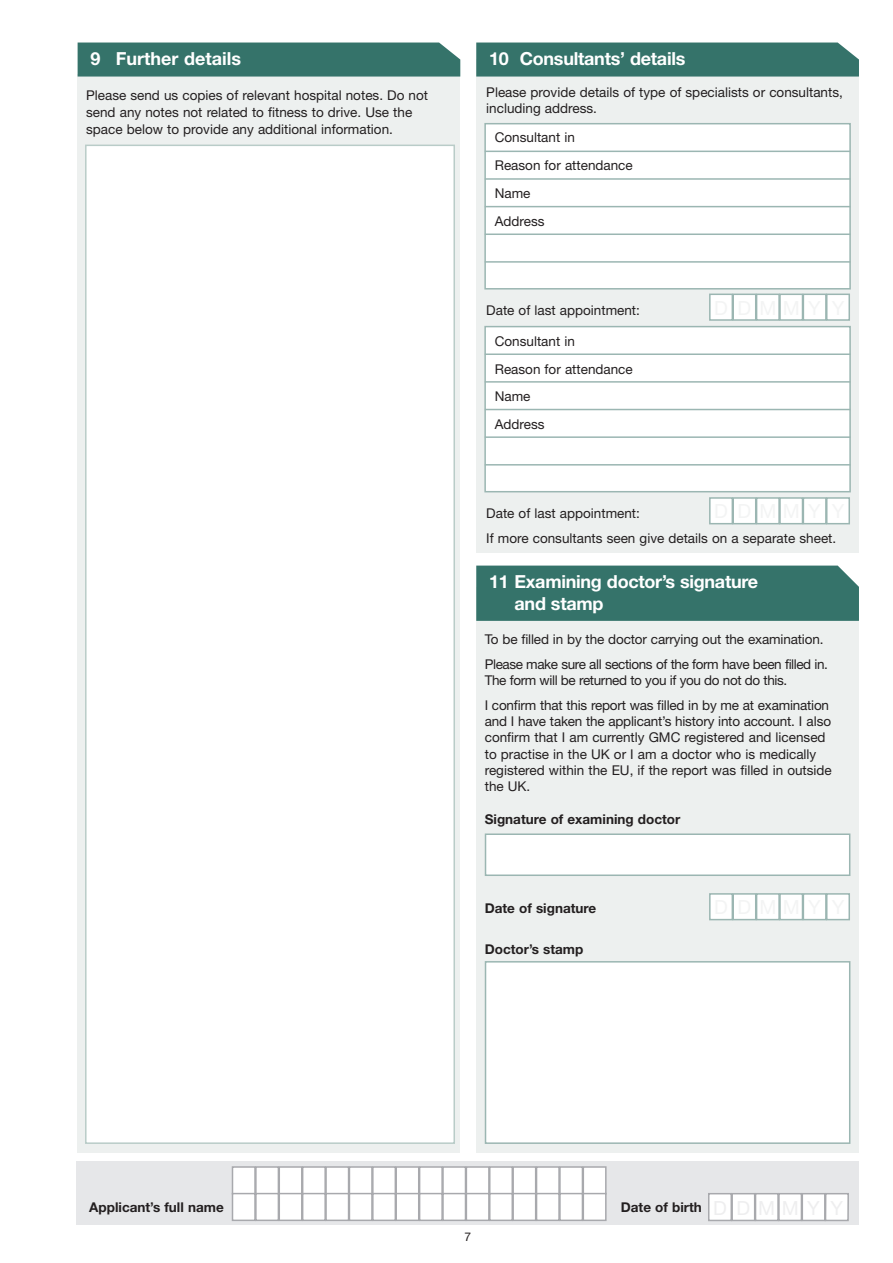
<style>
.page{position:relative;width:893px;height:1263px;background:#fff}
.page>*{position:absolute;margin:0;border:0;box-sizing:border-box;transform-origin:0 0}
.t1{font:700 18px/21.6px "Helvetica Neue";letter-spacing:-.015em;color:#fff}
.t2{font:13.5px/16.2px "Helvetica Neue";color:#231f20}
.t3{font:13.5px/16.2px "Helvetica Neue";letter-spacing:-.03em;color:#231f20}
.t4{font:700 13.5px "Helvetica Neue";color:#231f20}
.t5{font:12px "Helvetica Neue";color:#231f20}
</style>
<div class="page">
<div style="left:476px;top:60px;width:383px;height:493px;background:#edf0ef"></div>
<div style="left:476px;top:43px;width:383px;height:34px;background:#35736a"></div>
<div style="left:476px;top:587px;width:383px;height:565px;background:#edf0ef"></div>
<div style="left:485px;top:833px;width:365px;height:43px;background:#fff;border:2px solid #9bb6b2"></div>
<div style="left:485px;top:961px;width:365px;height:183px;background:#fff;border:2px solid #9bb6b2"></div>
<div style="left:476px;top:566px;width:383px;height:55px;background:#35736a"></div>
<div style="left:78px;top:74px;width:382px;height:1078px;background:#edf0ef"></div>
<div style="left:85px;top:145px;width:370px;height:999px;background:#fff;border:2px solid #b9ccc8"></div>
<div style="left:78px;top:43px;width:382px;height:34px;background:#35736a"></div>
<div style="left:77px;top:1161px;width:782px;height:64px;background:#e6e7e9"></div>
<div style="left:484px;top:123px;width:367px;height:167px;background:#fff;border:2px solid #9bb6b2"></div>
<hr style="left:485px;top:151px;width:365px;height:1px;background:#9bb6b2">
<hr style="left:485px;top:178px;width:365px;height:2px;background:#9bb6b2">
<hr style="left:485px;top:206px;width:365px;height:1px;background:#9bb6b2">
<hr style="left:485px;top:233px;width:365px;height:2px;background:#9bb6b2">
<hr style="left:485px;top:261px;width:365px;height:2px;background:#9bb6b2">
<div style="left:484px;top:326px;width:367px;height:166px;background:#fff;border:2px solid #9bb6b2"></div>
<hr style="left:485px;top:353px;width:365px;height:2px;background:#9bb6b2">
<hr style="left:485px;top:381px;width:365px;height:2px;background:#9bb6b2">
<hr style="left:485px;top:409px;width:365px;height:1px;background:#9bb6b2">
<hr style="left:485px;top:436px;width:365px;height:2px;background:#9bb6b2">
<hr style="left:485px;top:464px;width:365px;height:2px;background:#9bb6b2">
<div style="left:803px;top:497px;width:24px;height:27px;background:#fff;border:2px solid #9bb6b2"></div>
<div style="left:779px;top:497px;width:24px;height:27px;background:#fff;border:2px solid #9bb6b2"></div>
<div style="left:756px;top:497px;width:24px;height:27px;background:#fff;border:2px solid #9bb6b2"></div>
<div style="left:732px;top:497px;width:24px;height:27px;background:#fff;border:2px solid #9bb6b2"></div>
<div style="left:709px;top:497px;width:24px;height:27px;background:#fff;border:2px solid #9bb6b2"></div>
<div style="left:826px;top:497px;width:24px;height:27px;background:#fff;border:2px solid #9bb6b2"></div>
<div style="left:803px;top:893px;width:24px;height:27px;background:#fff;border:2px solid #9bb6b2"></div>
<div style="left:779px;top:893px;width:24px;height:27px;background:#fff;border:2px solid #9bb6b2"></div>
<div style="left:756px;top:893px;width:24px;height:27px;background:#fff;border:2px solid #9bb6b2"></div>
<div style="left:732px;top:893px;width:24px;height:27px;background:#fff;border:2px solid #9bb6b2"></div>
<div style="left:709px;top:893px;width:24px;height:27px;background:#fff;border:2px solid #9bb6b2"></div>
<div style="left:826px;top:893px;width:24px;height:27px;background:#fff;border:2px solid #9bb6b2"></div>
<div style="left:803px;top:294px;width:24px;height:27px;background:#fff;border:2px solid #9bb6b2"></div>
<div style="left:779px;top:294px;width:24px;height:27px;background:#fff;border:2px solid #9bb6b2"></div>
<div style="left:756px;top:294px;width:24px;height:27px;background:#fff;border:2px solid #9bb6b2"></div>
<div style="left:732px;top:294px;width:24px;height:27px;background:#fff;border:2px solid #9bb6b2"></div>
<div style="left:709px;top:294px;width:24px;height:27px;background:#fff;border:2px solid #9bb6b2"></div>
<div style="left:826px;top:294px;width:24px;height:27px;background:#fff;border:2px solid #9bb6b2"></div>
<div style="left:325px;top:1166px;width:24px;height:28px;background:#fff;border:2px solid #a8a9ad"></div>
<div style="left:302px;top:1166px;width:24px;height:28px;background:#fff;border:2px solid #a8a9ad"></div>
<div style="left:279px;top:1166px;width:24px;height:28px;background:#fff;border:2px solid #a8a9ad"></div>
<div style="left:255px;top:1166px;width:24px;height:28px;background:#fff;border:2px solid #a8a9ad"></div>
<div style="left:232px;top:1166px;width:24px;height:28px;background:#fff;border:2px solid #a8a9ad"></div>
<div style="left:349px;top:1166px;width:24px;height:28px;background:#fff;border:2px solid #a8a9ad"></div>
<div style="left:372px;top:1166px;width:24px;height:28px;background:#fff;border:2px solid #a8a9ad"></div>
<div style="left:489px;top:1166px;width:24px;height:28px;background:#fff;border:2px solid #a8a9ad"></div>
<div style="left:466px;top:1166px;width:24px;height:28px;background:#fff;border:2px solid #a8a9ad"></div>
<div style="left:442px;top:1166px;width:24px;height:28px;background:#fff;border:2px solid #a8a9ad"></div>
<div style="left:419px;top:1166px;width:24px;height:28px;background:#fff;border:2px solid #a8a9ad"></div>
<div style="left:395px;top:1166px;width:24px;height:28px;background:#fff;border:2px solid #a8a9ad"></div>
<div style="left:512px;top:1166px;width:24px;height:28px;background:#fff;border:2px solid #a8a9ad"></div>
<div style="left:536px;top:1166px;width:24px;height:28px;background:#fff;border:2px solid #a8a9ad"></div>
<div style="left:559px;top:1166px;width:24px;height:28px;background:#fff;border:2px solid #a8a9ad"></div>
<div style="left:325px;top:1193px;width:24px;height:28px;background:#fff;border:2px solid #a8a9ad"></div>
<div style="left:302px;top:1193px;width:24px;height:28px;background:#fff;border:2px solid #a8a9ad"></div>
<div style="left:279px;top:1193px;width:24px;height:28px;background:#fff;border:2px solid #a8a9ad"></div>
<div style="left:255px;top:1193px;width:24px;height:28px;background:#fff;border:2px solid #a8a9ad"></div>
<div style="left:232px;top:1193px;width:24px;height:28px;background:#fff;border:2px solid #a8a9ad"></div>
<div style="left:349px;top:1193px;width:24px;height:28px;background:#fff;border:2px solid #a8a9ad"></div>
<div style="left:372px;top:1193px;width:24px;height:28px;background:#fff;border:2px solid #a8a9ad"></div>
<div style="left:489px;top:1193px;width:24px;height:28px;background:#fff;border:2px solid #a8a9ad"></div>
<div style="left:466px;top:1193px;width:24px;height:28px;background:#fff;border:2px solid #a8a9ad"></div>
<div style="left:442px;top:1193px;width:24px;height:28px;background:#fff;border:2px solid #a8a9ad"></div>
<div style="left:419px;top:1193px;width:24px;height:28px;background:#fff;border:2px solid #a8a9ad"></div>
<div style="left:395px;top:1193px;width:24px;height:28px;background:#fff;border:2px solid #a8a9ad"></div>
<div style="left:512px;top:1193px;width:24px;height:28px;background:#fff;border:2px solid #a8a9ad"></div>
<div style="left:536px;top:1193px;width:24px;height:28px;background:#fff;border:2px solid #a8a9ad"></div>
<div style="left:559px;top:1193px;width:24px;height:28px;background:#fff;border:2px solid #a8a9ad"></div>
<div style="left:583px;top:1166px;width:24px;height:28px;background:#fff;border:2px solid #a8a9ad"></div>
<div style="left:583px;top:1193px;width:24px;height:28px;background:#fff;border:2px solid #a8a9ad"></div>
<div style="left:801px;top:1193px;width:25px;height:28px;background:#fff;border:2px solid #a8a9ad"></div>
<div style="left:778px;top:1193px;width:24px;height:28px;background:#fff;border:2px solid #a8a9ad"></div>
<div style="left:755px;top:1193px;width:24px;height:28px;background:#fff;border:2px solid #a8a9ad"></div>
<div style="left:731px;top:1193px;width:24px;height:28px;background:#fff;border:2px solid #a8a9ad"></div>
<div style="left:708px;top:1193px;width:24px;height:28px;background:#fff;border:2px solid #a8a9ad"></div>
<div style="left:825px;top:1194px;width:23px;height:26px;background:#fff"></div>
<div style="left:825px;top:1193px;width:24px;height:28px;border:2px solid #a8a9ad"></div>
<p class="t1" style="left:90px;top:47px;width:152px">9 Further details</p>
<p class="t2" style="left:86px;top:86px;width:343px;line-height:17.2px">Please send us copies of relevant hospital notes. Do not send any notes not related to fitness to drive. Use the space below to provide any additional information.</p>
<p class="t1" style="left:489px;top:47px;width:198px">10 Consultants’ details</p>
<p class="t2" style="left:486px;top:84px;width:358px">Please provide details of type of specialists or consultants, including address.</p>
<p class="t2" style="left:495px;top:129px;width:82px">Consultant in</p>
<p class="t2" style="left:495px;top:157px;width:140px">Reason for attendance</p>
<p class="t2" style="left:495px;top:185px;width:37px">Name</p>
<p class="t2" style="left:495px;top:213px;width:51px">Address</p>
<p class="t2" style="left:486px;top:301px;width:155px">Date of last appointment:</p>
<p class="t2" style="left:495px;top:332px;width:82px">Consultant in</p>
<p class="t2" style="left:495px;top:360px;width:140px">Reason for attendance</p>
<p class="t2" style="left:495px;top:388px;width:37px">Name</p>
<p class="t2" style="left:495px;top:416px;width:51px">Address</p>
<p class="t2" style="left:486px;top:505px;width:155px">Date of last appointment:</p>
<p class="t2" style="left:486px;top:529px;width:351px">If more consultants seen give details on a separate sheet.</p>
<p class="t1" style="left:514px;top:570px;width:245px;text-indent:-26px">11 Examining doctor’s signature and stamp</p>
<p class="t2" style="left:485px;top:631px;width:340px">To be filled in by the doctor carrying out the examination.</p>
<p class="t3" style="left:485px;top:656px;width:345px">Please make sure all sections of the form have been filled in.<br>The form will be returned to you if you do not do this.</p>
<p class="t2" style="left:485px;top:697px;width:349px">I confirm that this report was filled in by me at examination and I have taken the applicant’s history into account. I also confirm that I am currently GMC registered and licensed to practise in the UK or I am a doctor who is medically registered within the EU, if the report was filled in outside the UK.</p>
<p class="t4" style="left:485px;top:811px;width:197px">Signature of examining doctor</p>
<p class="t4" style="left:485px;top:899px;width:113px">Date of signature</p>
<p class="t4" style="left:485px;top:941px;width:100px">Doctor’s stamp</p>
<p class="t4" style="left:89px;top:1199px;width:136px">Applicant’s full name</p>
<p class="t4" style="left:621px;top:1199px;width:83px">Date of birth</p>
<p class="t5" style="left:464px;top:1229px;width:8px">7</p>
</div>
